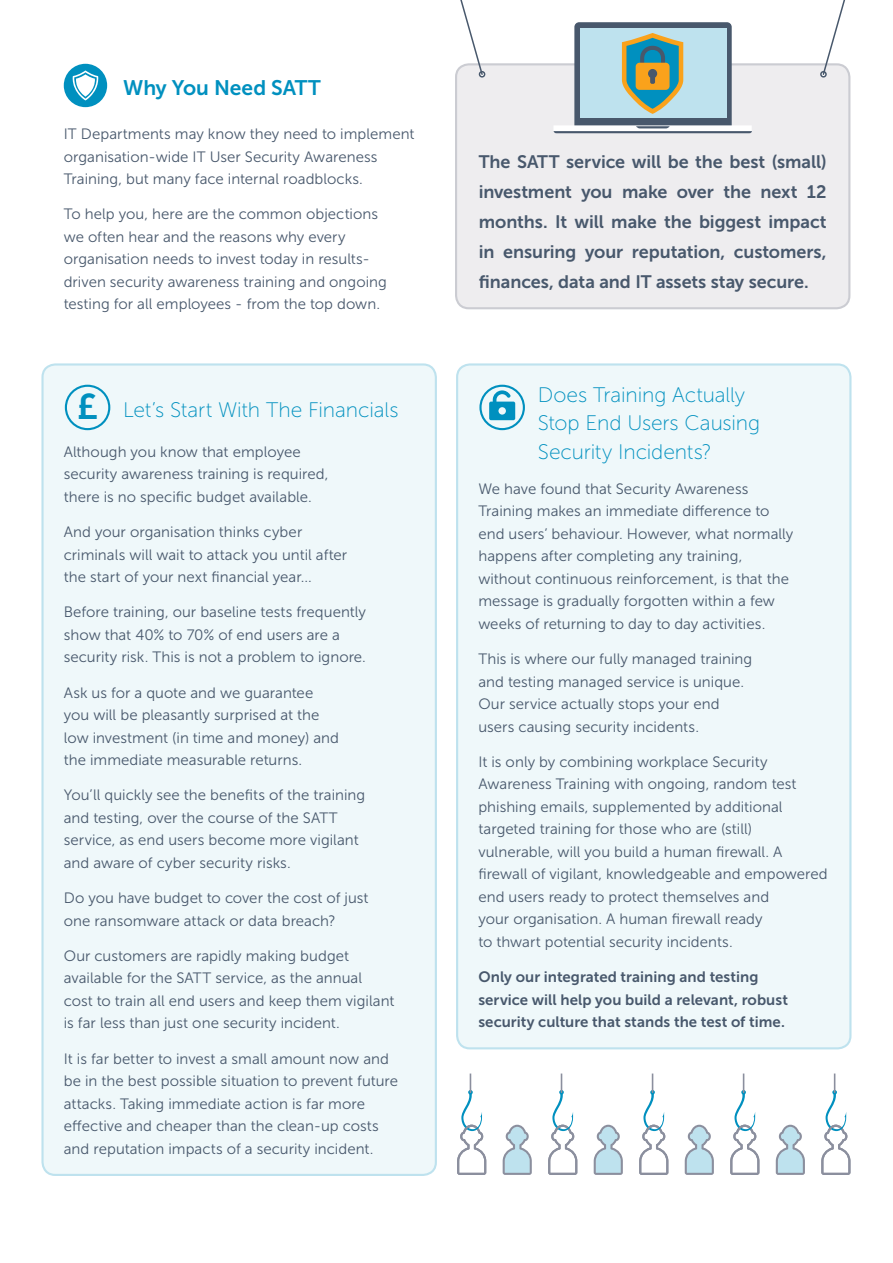
<style>
.page{position:relative;width:893px;height:1263px;background:#fff}
.page>*{position:absolute;margin:0;border:0;box-sizing:border-box;transform-origin:0 0}
.t1{font:35.7px "Museo Sans 700";color:#0090bf}
.t2{font:21px/28.5px "Museo Sans 100";letter-spacing:-.005em;color:#0090bf}
.t3{font:21px "Museo Sans 700";letter-spacing:-.005em;color:#0090bf}
.t4{font:18px/30px "Museo Sans 700";letter-spacing:-.005em;color:#48586c;text-align:justify}
.t5{font:15px/22.5px "Museo Sans 300";letter-spacing:.005em;color:#48586c}
.t6{font:15px/22.5px "Museo Sans 700";letter-spacing:.005em;color:#48586c}
</style>
<div class="page">
<div style="left:43px;top:364px;width:393px;height:811px;background:#eff8fa;border-radius:13px"></div>
<div style="left:41px;top:363px;width:396px;height:813px;border:2px solid #bee2ee;border-radius:13px"></div>
<div style="left:457px;top:364px;width:393px;height:684px;background:#eff8fa;border-radius:13px"></div>
<div style="left:456px;top:363px;width:395px;height:686px;border:2px solid #bee2ee;border-radius:13px"></div>
<div style="left:64px;top:64px;width:43px;height:43px;background:#0090bf;border-radius:50%"></div>
<div style="left:65px;top:385px;width:45px;height:45px;border:2px solid #0090bf;border-radius:50%"></div>
<div style="left:479px;top:385px;width:46px;height:45px;border:2px solid #0090bf;border-radius:50%"></div>
<svg style="left:503px;top:1125px;width:29px;height:50px"></svg>
<svg style="left:594px;top:1125px;width:29px;height:50px"></svg>
<svg style="left:685px;top:1125px;width:29px;height:50px"></svg>
<svg style="left:776px;top:1125px;width:29px;height:50px"></svg>
<svg style="left:457px;top:1073px;width:29px;height:102px"></svg>
<svg style="left:730px;top:1073px;width:29px;height:102px"></svg>
<svg style="left:821px;top:1073px;width:29px;height:102px"></svg>
<svg style="left:548px;top:1073px;width:29px;height:102px"></svg>
<svg style="left:639px;top:1073px;width:29px;height:102px"></svg>
<div style="left:456px;top:64px;width:393px;height:244px;background:#eeedef;border-radius:13px"></div>
<div style="left:455px;top:63px;width:395px;height:246px;border:2px solid #cbccd2;border-radius:13px"></div>
<div style="left:820px;top:71px;width:7px;height:7px;border:2px solid #48586c;border-radius:50%"></div>
<div style="left:479px;top:71px;width:6px;height:7px;border:2px solid #48586c;border-radius:50%"></div>
<svg style="left:456px;top:0;width:29px;height:77px"></svg>
<svg style="left:821px;top:0;width:28px;height:77px"></svg>
<div style="left:574px;top:22px;width:158px;height:110px;background:#48586c;border-radius:5px"></div>
<svg style="left:553px;top:125px;width:199px;height:8px;background:#c4c9d0"></svg>
<div style="left:580px;top:29px;width:146px;height:89px;background:#bee2ee"></div>
<svg style="left:622px;top:33px;width:61px;height:81px"></svg>
<svg style="left:72px;top:71px;width:26px;height:29px"></svg>
<svg style="left:489px;top:390px;width:26px;height:30px"></svg>
<h2 class="t3" style="left:123px;top:76px;width:199px">Why You Need SATT</h2>
<p class="t5" style="left:64px;top:123px;width:352px">IT Departments may know they need to implement organisation-wide IT User Security Awareness<br>Training, but many face internal roadblocks.</p>
<p class="t5" style="left:64px;top:203px;width:325px">To help you, here are the common objections we often hear and the reasons why every organisation needs to invest today in results&shy;driven security awareness training and ongoing testing for all employees - from the top down.</p>
<h1 class="t1" style="left:77px;top:386px;width:23px">£</h1>
<h2 class="t2" style="left:123px;top:395px;width:277px">Let’s Start With The Financials</h2>
<p class="t5" style="left:64px;top:440px;width:266px">Although you know that employee security awareness training is required, there is no specific budget available.</p>
<p class="t5" style="left:64px;top:521px;width:285px">And your organisation thinks cyber criminals will wait to attack you until after the start of your next financial year...</p>
<p class="t5" style="left:64px;top:601px;width:304px">Before training, our baseline tests frequently show that 40% to 70% of end users are a security risk. This is not a problem to ignore.</p>
<p class="t5" style="left:64px;top:681px;width:277px">Ask us for a quote and we guarantee you will be pleasantly surprised at the low investment (in time and money) and the immediate measurable returns.</p>
<p class="t5" style="left:64px;top:784px;width:303px">You’ll quickly see the benefits of the training and testing, over the course of the SATT service, as end users become more vigilant and aware of cyber security risks.</p>
<p class="t5" style="left:64px;top:887px;width:306px">Do you have budget to cover the cost of just one ransomware attack or data breach?</p>
<p class="t5" style="left:64px;top:944px;width:332px">Our customers are rapidly making budget available for the SATT service, as the annual cost to train all end users and keep them vigilant is far less than just one security incident.</p>
<p class="t5" style="left:64px;top:1047px;width:336px">It is far better to invest a small amount now and be in the best possible situation to prevent future attacks. Taking immediate action is far more effective and cheaper than the clean-up costs and reputation impacts of a security incident.</p>
<p class="t4" style="left:479px;top:147px;width:349px">The SATT service will be the best (small) investment you make over the next 12 months. It will make the biggest impact in ensuring your reputation, customers, finances, data and IT assets stay secure.</p>
<h2 class="t2" style="left:538px;top:380px;width:224px">Does Training Actually<br>Stop End Users Causing<br>Security Incidents?</h2>
<p class="t5" style="left:478px;top:477px;width:316px">We have found that Security Awareness Training makes an immediate difference to end users’ behaviour. However, what normally happens after completing any training, without continuous reinforcement, is that the message is gradually forgotten within a few weeks of returning to day to day activities.</p>
<p class="t5" style="left:478px;top:648px;width:275px">This is where our fully managed training and testing managed service is unique.<br>Our service actually stops your end users causing security incidents.</p>
<p class="t5" style="left:478px;top:750px;width:351px">It is only by combining workplace Security Awareness Training with ongoing, random test phishing emails, supplemented by additional targeted training for those who are (still) vulnerable, will you build a human firewall. A firewall of vigilant, knowledgeable and empowered end users ready to protect themselves and<br>your organisation. A human firewall ready<br>to thwart potential security incidents.</p>
<p class="t6" style="left:478px;top:966px;width:311px">Only our integrated training and testing service will help you build a relevant, robust security culture that stands the test of time.</p>
</div>
